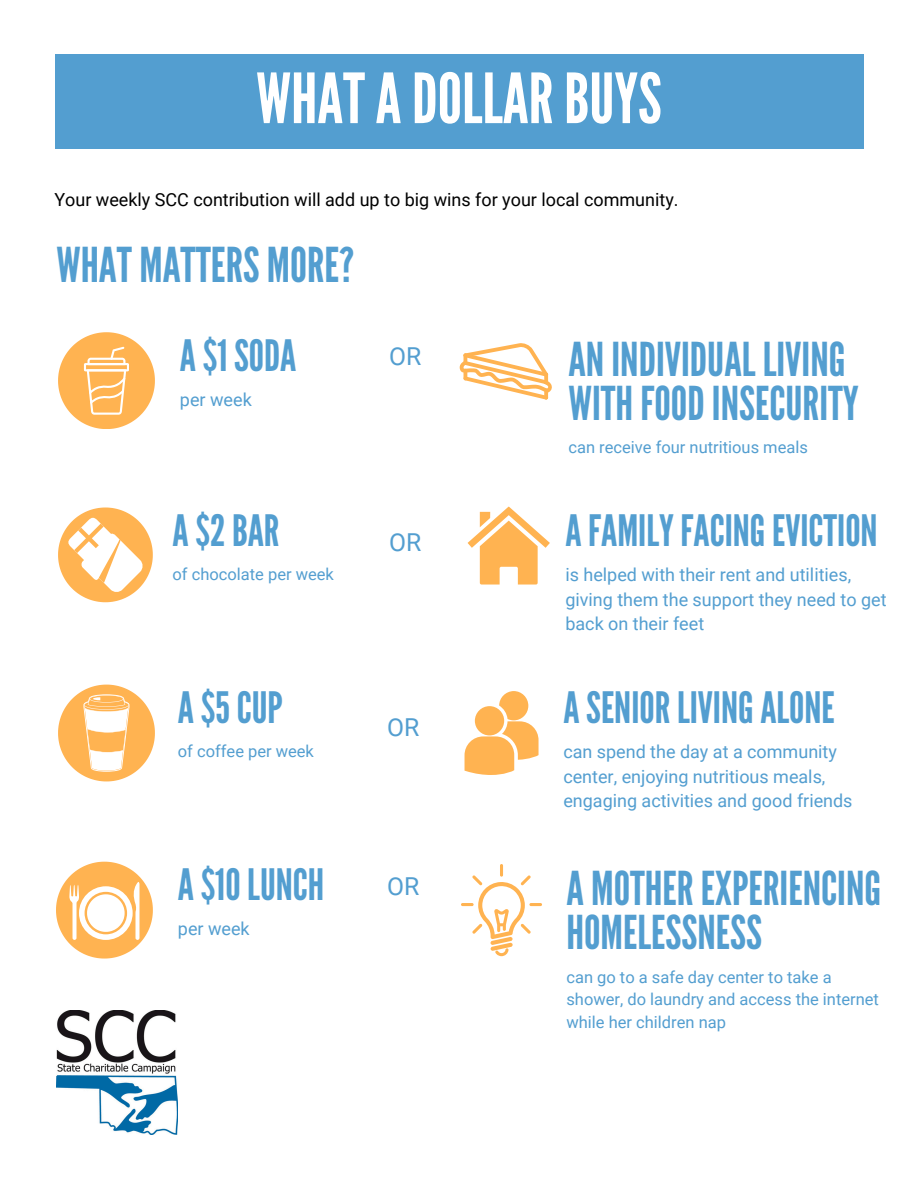
<style>
.page{position:relative;width:918px;height:1188px;background:#fff}
.page>*{position:absolute;margin:0;border:0;box-sizing:border-box;transform-origin:0 0}
.t1{font:69px "League Gothic";color:#fff}
.t2{font:48px "League Gothic";color:#539ed0}
.t3{font:46.65px "League Gothic";color:#539ed0}
.t4{font:43.2px "League Gothic";color:#539ed0}
.t5{font:24.75px "Roboto";color:#539ed0}
.t6{font:18px/24.8px "Roboto";color:#539ed0}
.t7{font:18px "Roboto";color:#000}
.t8{font:16.5px/22.5px "Roboto";color:#539ed0}
</style>
<div class="page">
<div style="left:55px;top:54px;width:808px;height:94px;background:#539ed0"></div>
<svg style="left:58px;top:508px;width:95px;height:94px"></svg>
<svg style="left:468px;top:507px;width:82px;height:77px"></svg>
<svg style="left:58px;top:685px;width:97px;height:96px"></svg>
<svg style="left:465px;top:691px;width:74px;height:84px"></svg>
<svg style="left:461px;top:864px;width:81px;height:92px"></svg>
<svg style="left:56px;top:862px;width:97px;height:96px"></svg>
<img style="left:56px;top:1011px;width:122px;height:123px">
<svg style="left:58px;top:332px;width:97px;height:97px"></svg>
<svg style="left:459px;top:343px;width:93px;height:57px"></svg>
<p class="t1" style="left:256px;top:59px;width:407px">WHATADOLLARBUYS</p>
<p class="t7" style="left:54px;top:190px;width:626px">Your weekly SCC contribution will add up to big wins for your local community.</p>
<p class="t2" style="left:56px;top:237px;width:299px">WHAT MATTERS MORE?</p>
<p class="t4" style="left:180px;top:330px;width:118px">A$1SODA</p>
<p class="t6" style="left:180px;top:387px;width:73px">per week</p>
<p class="t5" style="left:389px;top:343px;width:34px">OR</p>
<h1 class="t4" style="left:173px;top:506px;width:108px">A$2BAR</h1>
<p class="t8" style="left:173px;top:563px;width:163px">of chocolate per week</p>
<h2 class="t5" style="left:389px;top:528px;width:34px">OR</h2>
<h3 class="t4" style="left:178px;top:683px;width:106px">A$5CUP</h3>
<h4 class="t8" style="left:178px;top:740px;width:138px">of coffee per week</h4>
<p class="t5" style="left:387px;top:713px;width:34px">OR</p>
<p class="t4" style="left:178px;top:860px;width:148px">A$10LUNCH</p>
<p class="t6" style="left:178px;top:916px;width:73px">per week</p>
<p class="t5" style="left:387px;top:872px;width:34px">OR</p>
<h4 class="t3" style="left:569px;top:332px;width:279px">ANINDIVIDUAL LIVING</h4>
<p class="t3" style="left:569px;top:376px;width:292px">WITHFOODINSECURITY</p>
<p class="t8" style="left:569px;top:436px;width:241px">can receive four nutritious meals</p>
<p class="t4" style="left:565px;top:506px;width:314px">AFAMILYFACINGEVICTION</p>
<p class="t6" style="left:565px;top:562px;width:323px">is helped with their rent and utilities, giving them the support they need to get back on their feet</p>
<h2 class="t4" style="left:563px;top:683px;width:273px">ASENIORLIVINGALONE</h2>
<p class="t6" style="left:563px;top:739px;width:291px">can spend the day at a community center, enjoying nutritious meals, engaging activities and good friends</p>
<p class="t3" style="left:566px;top:862px;width:316px">A MOTHEREXPERIENCING</p>
<p class="t3" style="left:566px;top:905px;width:197px">HOMELESSNESS</p>
<p class="t8" style="left:566px;top:966px;width:314px">can go to a safe day center to take a shower, do laundry and access the internet while her children nap</p>
</div>
